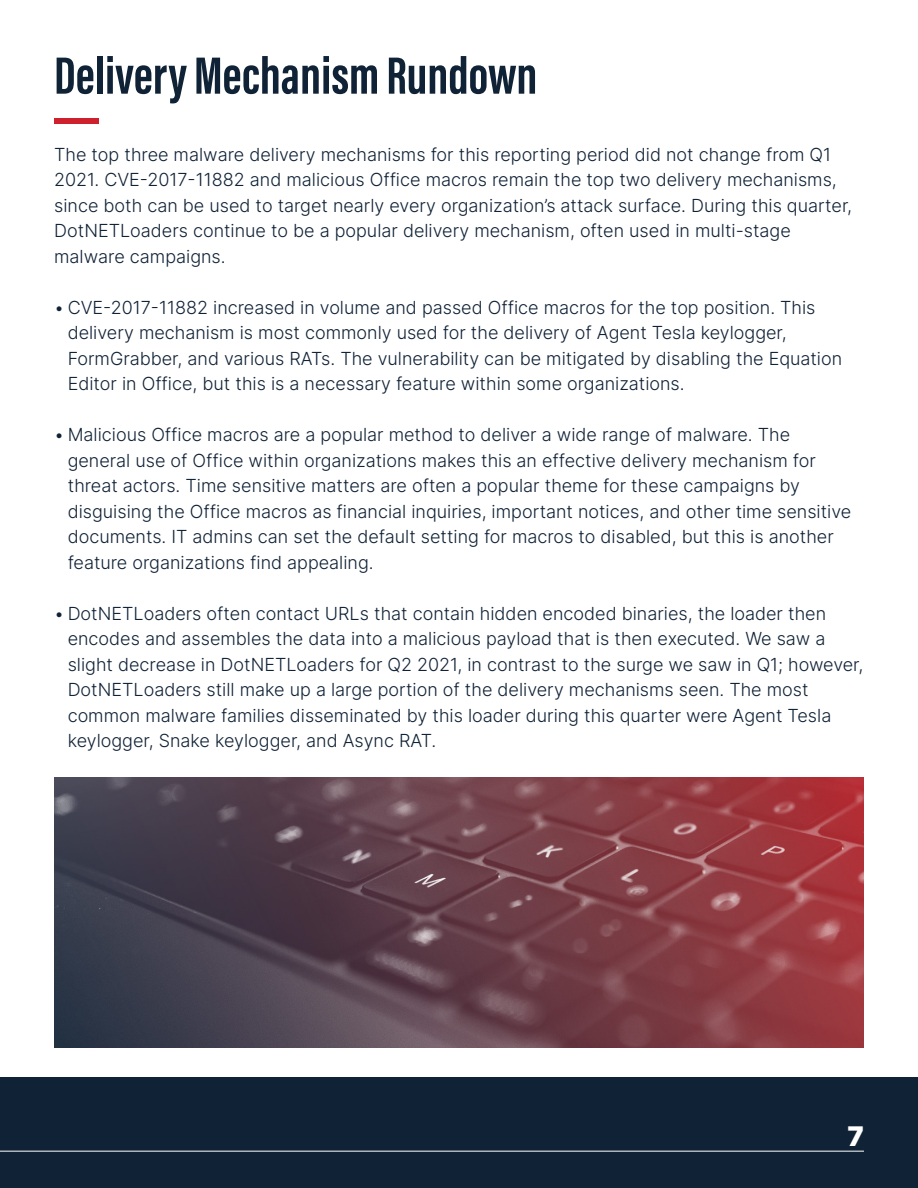
<style>
.page{position:relative;width:918px;height:1188px;background:#fff}
.page>*{position:absolute;margin:0;border:0;box-sizing:border-box;transform-origin:0 0}
.Header_2{font:54px "Acumin Variable Concept";color:#102236}
.t1{font:27px "Inter";color:#fff}
.t2{font:300 18px/25.5px "Inter";color:#102236}
</style>
<div class="page">
<div style="left:0;top:1077px;width:918px;height:111px;background:#102236"></div>
<hr style="left:0;top:1151px;width:864px;height:1px;background:#fff">
<div style="left:54px;top:118px;width:45px;height:5px;background:#cf202e"></div>
<img style="left:54px;top:778px;width:810px;height:270px">
<p class="Header_2" style="left:54px;top:38px;width:485px">Delivery Mechanism Rundown</p>
<p class="t2" style="left:54px;top:141px;width:800px">The top three malware delivery mechanisms for this reporting period did not change from Q1<br>2021. CVE-2017-11882 and malicious Office macros remain the top two delivery mechanisms, since both can be used to target nearly every organization’s attack surface. During this quarter, DotNETLoaders continue to be a popular delivery mechanism, often used in multi-stage malware campaigns.</p>
<p class="t2" style="left:68px;top:294px;width:776px;text-indent:-14px">• CVE-2017-11882 increased in volume and passed Office macros for the top position. This delivery mechanism is most commonly used for the delivery of Agent Tesla keylogger, FormGrabber, and various RATs. The vulnerability can be mitigated by disabling the Equation Editor in Office, but this is a necessary feature within some organizations.</p>
<p class="t2" style="left:68px;top:421px;width:785px;text-indent:-14px">• Malicious Office macros are a popular method to deliver a wide range of malware. The general use of Office within organizations makes this an effective delivery mechanism for threat actors. Time sensitive matters are often a popular theme for these campaigns by disguising the Office macros as financial inquiries, important notices, and other time sensitive documents. IT admins can set the default setting for macros to disabled, but this is another feature organizations find appealing.</p>
<p class="t2" style="left:68px;top:600px;width:797px;text-indent:-14px">• DotNETLoaders often contact URLs that contain hidden encoded binaries, the loader then encodes and assembles the data into a malicious payload that is then executed. We saw a slight decrease in DotNETLoaders for Q2 2021, in contrast to the surge we saw in Q1; however, DotNETLoaders still make up a large portion of the delivery mechanisms seen. The most common malware families disseminated by this loader during this quarter were Agent Tesla keylogger, Snake keylogger, and Async RAT.</p>
<h2 class="t1" style="left:848px;top:1116px;width:18px">7</h2>
</div>
